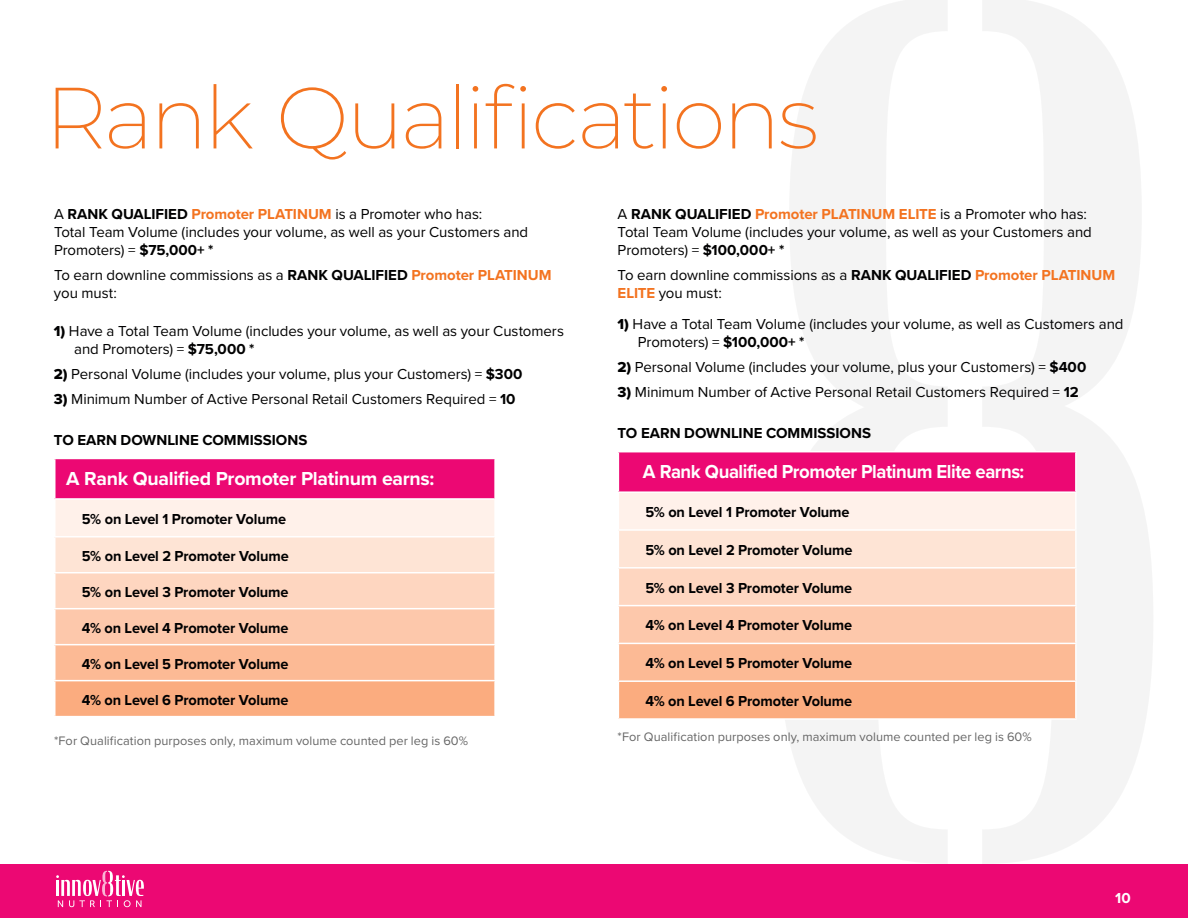
<style>
.page{position:relative;width:1188px;height:918px;background:#fff}
.page>*{position:absolute;margin:0;border:0;box-sizing:border-box;transform-origin:0 0}
.t1{font:200 86.7px "Montserrat";letter-spacing:-.035em;color:#f37320}
.t2{font:700 19.5px "Proxima Nova";letter-spacing:-.02em;color:#fff;scale:.95 1}
.t3{font:700 19.5px "Proxima Nova";letter-spacing:-.02em;color:#fff}
.t4{font:15px/18px "Proxima Nova";letter-spacing:-.005em;color:#000001}
.t5{font:700 15px "Proxima Nova";letter-spacing:-.005em;color:#000001}
.t6{font:700 15px "Proxima Nova";color:#fff}
.t7{font:12.75px "Proxima Nova";letter-spacing:.005em;color:#666}
.s1{font-weight:700}
.s2{font-weight:700;color:#f37320}
.s3{font-family:"Proxima Nova Extrabld"}
</style>
<div class="page">
<div style="left:0;top:864px;width:1188px;height:54px;background:#ec0873"></div>
<svg style="left:56px;top:871px;width:88px;height:36px"></svg>
<svg style="left:785px;top:0;width:162px;height:863px;fill:#f4f4f4"></svg>
<svg style="left:983px;top:0;width:170px;height:863px;fill:#f4f4f4"></svg>
<div style="left:55px;top:458px;width:440px;height:41px;background:#ec0873"></div>
<div style="left:55px;top:499px;width:440px;height:38px;background:#fff1ea"></div>
<div style="left:55px;top:537px;width:440px;height:36px;background:#fee4d5"></div>
<div style="left:55px;top:573px;width:440px;height:36px;background:#fed6c0"></div>
<div style="left:55px;top:609px;width:440px;height:36px;background:#fdc8ab"></div>
<div style="left:55px;top:645px;width:440px;height:36px;background:#fcba95"></div>
<div style="left:55px;top:681px;width:440px;height:36px;background:#fbac7f"></div>
<hr style="left:54px;top:458px;width:442px;height:1px;background:#fff">
<hr style="left:54px;top:459px;width:2px;height:39px;background:#fff">
<hr style="left:494px;top:459px;width:2px;height:39px;background:#fff">
<hr style="left:54px;top:498px;width:442px;height:2px;background:#fff">
<hr style="left:54px;top:500px;width:2px;height:36px;background:#fff">
<hr style="left:494px;top:500px;width:2px;height:36px;background:#fff">
<hr style="left:54px;top:536px;width:442px;height:2px;background:#fff">
<hr style="left:54px;top:538px;width:2px;height:34px;background:#fff">
<hr style="left:494px;top:538px;width:2px;height:34px;background:#fff">
<hr style="left:54px;top:572px;width:442px;height:1px;background:#fff">
<hr style="left:54px;top:573px;width:2px;height:35px;background:#fff">
<hr style="left:494px;top:573px;width:2px;height:35px;background:#fff">
<hr style="left:54px;top:608px;width:442px;height:1px;background:#fff">
<hr style="left:54px;top:609px;width:2px;height:35px;background:#fff">
<hr style="left:494px;top:609px;width:2px;height:35px;background:#fff">
<hr style="left:54px;top:644px;width:442px;height:1px;background:#fff">
<hr style="left:54px;top:645px;width:2px;height:35px;background:#fff">
<hr style="left:494px;top:645px;width:2px;height:35px;background:#fff">
<hr style="left:54px;top:680px;width:442px;height:1px;background:#fff">
<hr style="left:54px;top:681px;width:2px;height:35px;background:#fff">
<hr style="left:494px;top:681px;width:2px;height:35px;background:#fff">
<hr style="left:54px;top:716px;width:442px;height:1px;background:#fff">
<div style="left:618px;top:452px;width:458px;height:40px;background:#ec0873"></div>
<div style="left:618px;top:492px;width:458px;height:38px;background:#fff1ea"></div>
<div style="left:618px;top:530px;width:458px;height:38px;background:#fee4d5"></div>
<div style="left:618px;top:568px;width:458px;height:38px;background:#fed6c0"></div>
<div style="left:618px;top:606px;width:458px;height:37px;background:#fdc8ab"></div>
<div style="left:618px;top:643px;width:458px;height:38px;background:#fcba95"></div>
<div style="left:618px;top:681px;width:458px;height:38px;background:#fbac7f"></div>
<hr style="left:618px;top:451px;width:459px;height:1px;background:#fff">
<hr style="left:618px;top:452px;width:1px;height:39px;background:#fff">
<hr style="left:1075px;top:452px;width:2px;height:39px;background:#fff">
<hr style="left:618px;top:491px;width:459px;height:2px;background:#fff">
<hr style="left:618px;top:493px;width:1px;height:36px;background:#fff">
<hr style="left:1075px;top:493px;width:2px;height:36px;background:#fff">
<hr style="left:618px;top:529px;width:459px;height:2px;background:#fff">
<hr style="left:618px;top:531px;width:1px;height:36px;background:#fff">
<hr style="left:1075px;top:531px;width:2px;height:36px;background:#fff">
<hr style="left:618px;top:567px;width:459px;height:2px;background:#fff">
<hr style="left:618px;top:569px;width:1px;height:36px;background:#fff">
<hr style="left:1075px;top:569px;width:2px;height:36px;background:#fff">
<hr style="left:618px;top:605px;width:459px;height:1px;background:#fff">
<hr style="left:618px;top:606px;width:1px;height:37px;background:#fff">
<hr style="left:1075px;top:606px;width:2px;height:37px;background:#fff">
<hr style="left:618px;top:643px;width:459px;height:1px;background:#fff">
<hr style="left:618px;top:644px;width:1px;height:36px;background:#fff">
<hr style="left:1075px;top:644px;width:2px;height:36px;background:#fff">
<hr style="left:618px;top:680px;width:459px;height:2px;background:#fff">
<hr style="left:618px;top:682px;width:1px;height:36px;background:#fff">
<hr style="left:1075px;top:682px;width:2px;height:36px;background:#fff">
<hr style="left:618px;top:718px;width:459px;height:2px;background:#fff">
<h1 class="t1" style="left:45px;top:59px;width:776px">Rank Qualifications</h1>
<p class="t4" style="left:54px;top:205px;width:476px">A <span class="s1">RANK QUALIFIED</span> <span class="s2">Promoter PLATINUM</span> is a Promoter who has:<br>Total Team Volume (includes your volume, as well as your Customers and<br>Promoters) = <span class="s1">$75,000+ *</span></p>
<p class="t4" style="left:54px;top:265px;width:499px">To earn downline commissions as a <span class="s1">RANK QUALIFIED</span> <span class="s2">Promoter PLATINUM </span>you must:</p>
<p class="t4" style="left:74px;top:322px;width:491px;text-indent:-20px"><span class="s3">1)</span> Have a Total Team Volume (includes your volume, as well as your Customers and Promoters) = <span class="s1">$75,000 *</span></p>
<p class="t4" style="left:54px;top:364px;width:470px"><span class="s3">2)</span> Personal Volume (includes your volume, plus your Customers) = <span class="s1">$300</span></p>
<p class="t4" style="left:54px;top:389px;width:463px"><span class="s3">3)</span> Minimum Number of Active Personal Retail Customers Required = <span class="s1">10</span></p>
<p class="t5" style="left:54px;top:429px;width:255px">TO EARN DOWNLINE COMMISSIONS</p>
<h2 class="t3" style="left:66px;top:464px;width:370px">A Rank Qualified Promoter Platinum earns:</h2>
<p class="t5" style="left:82px;top:508px;width:206px">5% on Level 1 Promoter Volume</p>
<p class="t5" style="left:82px;top:544px;width:209px">5% on Level 2 Promoter Volume</p>
<p class="t5" style="left:82px;top:580px;width:208px">5% on Level 3 Promoter Volume</p>
<p class="t5" style="left:82px;top:616px;width:208px">4% on Level 4 Promoter Volume</p>
<p class="t5" style="left:82px;top:652px;width:208px">4% on Level 5 Promoter Volume</p>
<p class="t5" style="left:82px;top:688px;width:208px">4% on Level 6 Promoter Volume</p>
<p class="t7" style="left:54px;top:731px;width:416px">*For Qualification purposes only, maximum volume counted per leg is 60%</p>
<p class="t4" style="left:618px;top:205px;width:476px">A <span class="s1">RANK QUALIFIED</span> <span class="s2">Promoter PLATINUM ELITE</span> is a Promoter who has:<br>Total Team Volume (includes your volume, as well as your Customers and<br>Promoters) = <span class="s1">$100,000+ *</span></p>
<p class="t4" style="left:618px;top:265px;width:499px">To earn downline commissions as a <span class="s1">RANK QUALIFIED</span> <span class="s2">Promoter PLATINUM<br>ELITE</span> you must:</p>
<p class="t4" style="left:638px;top:315px;width:487px;text-indent:-20px"><span class="s3">1)</span> Have a Total Team Volume (includes your volume, as well as Customers and<br>Promoters) = <span class="s1">$100,000+ *</span></p>
<p class="t4" style="left:618px;top:358px;width:470px"><span class="s3">2)</span> Personal Volume (includes your volume, plus your Customers) = <span class="s1">$400</span></p>
<p class="t4" style="left:618px;top:382px;width:463px"><span class="s3">3)</span> Minimum Number of Active Personal Retail Customers Required = <span class="s1">12</span></p>
<p class="t5" style="left:618px;top:422px;width:255px">TO EARN DOWNLINE COMMISSIONS</p>
<h2 class="t2" style="left:643px;top:457px;width:403px">A Rank Qualified Promoter Platinum Elite earns:</h2>
<p class="t5" style="left:645px;top:501px;width:206px">5% on Level 1 Promoter Volume</p>
<p class="t5" style="left:645px;top:539px;width:209px">5% on Level 2 Promoter Volume</p>
<p class="t5" style="left:645px;top:576px;width:208px">5% on Level 3 Promoter Volume</p>
<p class="t5" style="left:645px;top:614px;width:208px">4% on Level 4 Promoter Volume</p>
<p class="t5" style="left:645px;top:652px;width:208px">4% on Level 5 Promoter Volume</p>
<p class="t5" style="left:645px;top:690px;width:208px">4% on Level 6 Promoter Volume</p>
<p class="t7" style="left:618px;top:727px;width:416px">*For Qualification purposes only, maximum volume counted per leg is 60%</p>
<p class="t6" style="left:1115px;top:887px;width:17px">10</p>
</div>
